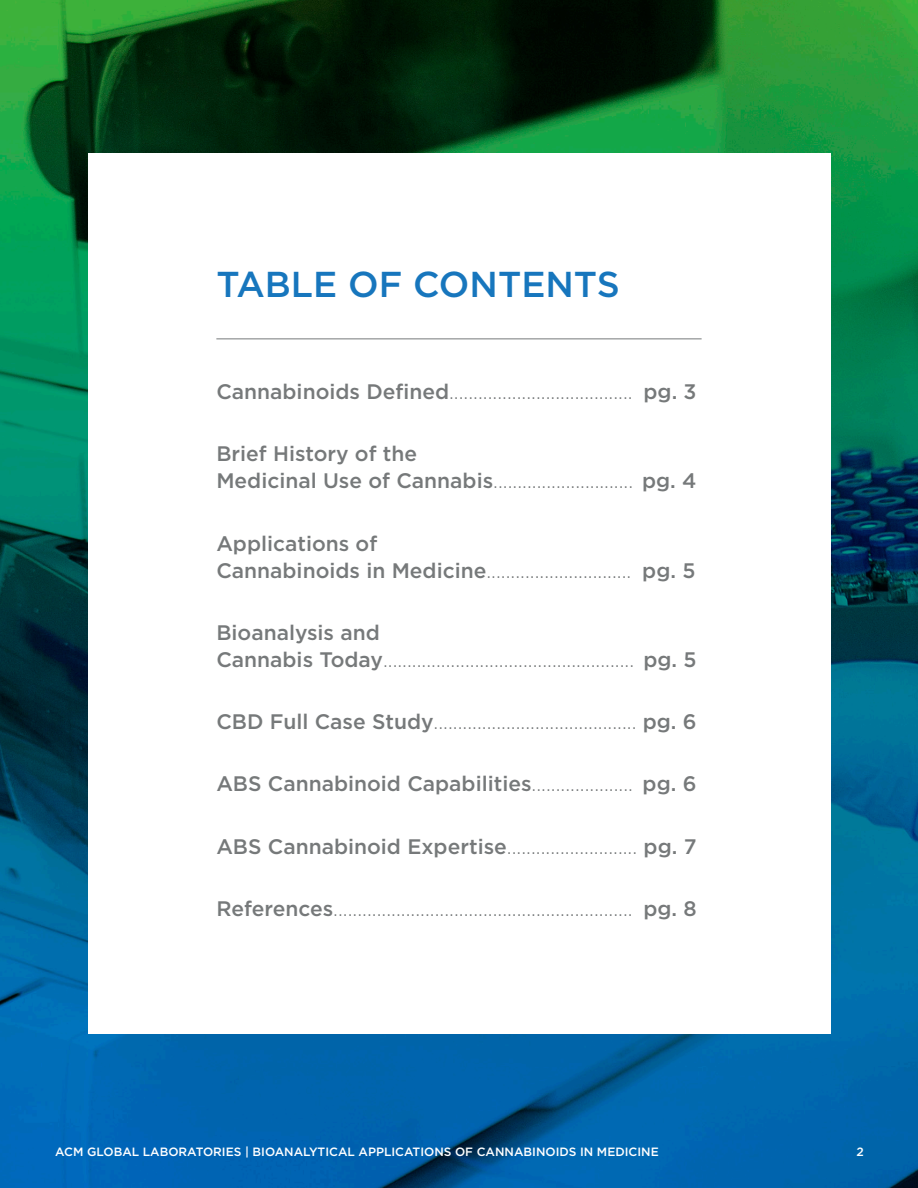
<style>
.page{position:relative;width:918px;height:1188px;background:#fff}
.page>*{position:absolute;margin:0;border:0;box-sizing:border-box;transform-origin:0 0}
.t1{font:500 36px "Gotham";color:#1776bd}
.t2{font:300 21px/27px "Gotham";color:#76797a}
.t3{font:500 21px/27px "Gotham";color:#76797a}
.t4{font:500 12px "Gotham";color:#fff}
.s1{font-weight:500}
.s2{font-weight:300}
</style>
<div class="page">
<img style="left:0;top:0;width:918px;height:1188px">
<div style="left:88px;top:154px;width:742px;height:880px;background:#fff"></div>
<hr style="left:216px;top:339px;width:486px;height:1px;background:#76797a">
<p class="t1" style="left:216px;top:261px;width:405px">TABLE OF CONTENTS</p>
<p class="t2" style="left:216px;top:378px;width:482px"><span class="s1">Cannabinoids Defined</span>...................................... <span class="s1">pg. 3</span></p>
<p class="t3" style="left:216px;top:440px;width:482px">Brief History of the<br>Medicinal Use of Cannabis<span class="s2">.............................</span> pg. 4</p>
<p class="t3" style="left:216px;top:529px;width:481px">Applications of<br>Cannabinoids in Medicine<span class="s2">..............................</span> pg. 5</p>
<p class="t2" style="left:216px;top:618px;width:482px"><span class="s1">Bioanalysis and<br>Cannabis Today</span>.................................................... <span class="s1">pg. 5</span></p>
<p class="t2" style="left:216px;top:708px;width:482px"><span class="s1">CBD Full Case Study</span>.......................................... <span class="s1">pg. 6</span></p>
<p class="t3" style="left:216px;top:770px;width:482px">ABS Cannabinoid Capabilities<span class="s2">.....................</span> pg. 6</p>
<p class="t3" style="left:216px;top:832px;width:482px">ABS Cannabinoid Expertise<span class="s2">...........................</span> pg. 7</p>
<p class="t2" style="left:216px;top:894px;width:482px"><span class="s1">References</span>.............................................................. <span class="s1">pg. 8</span></p>
<p class="t4" style="left:55px;top:1144px;width:605px">ACM GLOBAL LABORATORIES | BIOANALYTICAL APPLICATIONS OF CANNABINOIDS IN MEDICINE</p>
<p class="t4" style="left:857px;top:1144px;width:9px">2</p>
</div>
